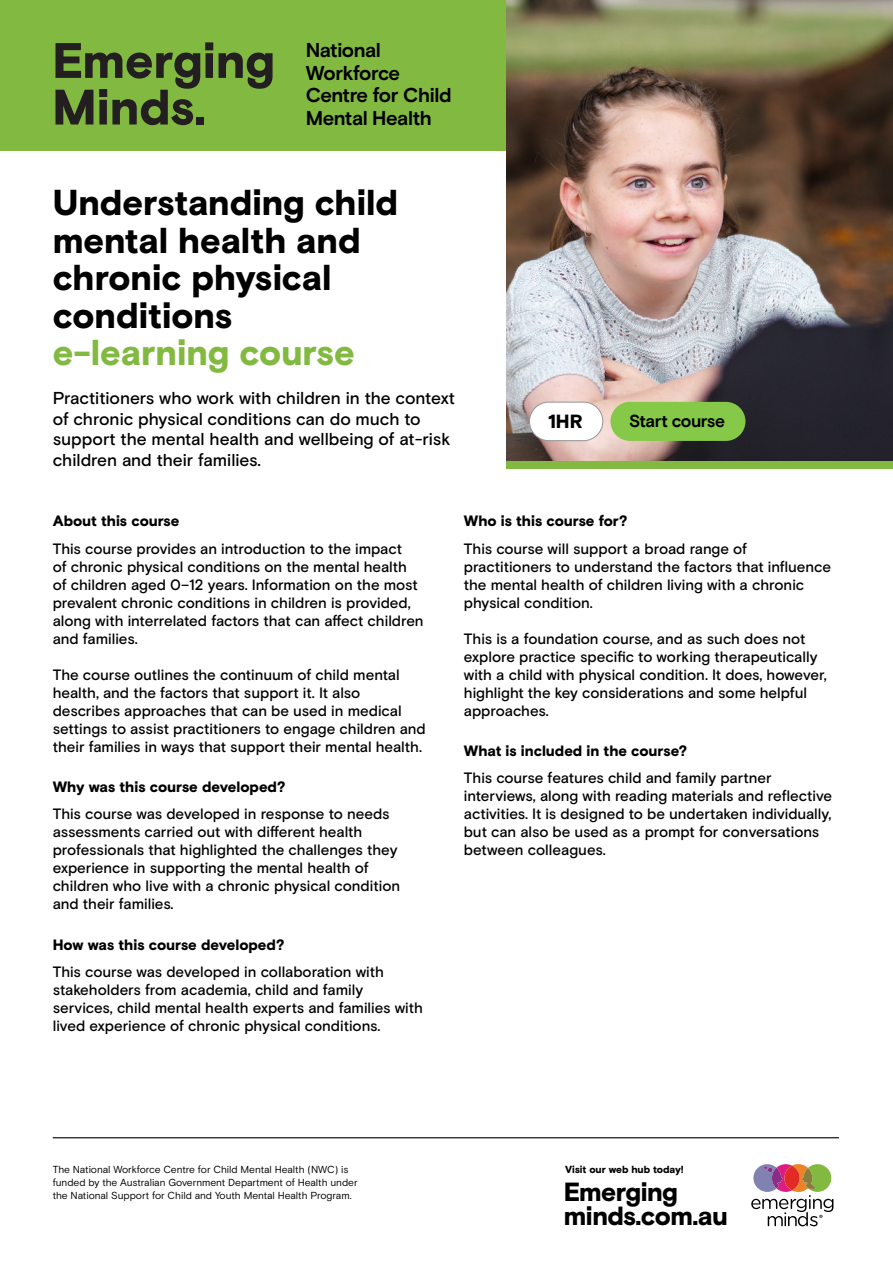
<style>
.page{position:relative;width:893px;height:1263px;background:#fff}
.page>*{position:absolute;margin:0;border:0;box-sizing:border-box;transform-origin:0 0}
.t1{font:900 36px/37.5px "Basis Grotesque Pro";letter-spacing:-.005em;color:#000}
.t2{font:900 36px "Basis Grotesque Pro";letter-spacing:-.005em;color:#82b941}
.t3{font:900 26.25px/23.9px "Basis Grotesque Pro";letter-spacing:-.025em;color:#000}
.t4{font:700 20.1px/22.5px "Basis Grotesque Pro";letter-spacing:-.025em;color:#000}
.t5{font:900 19.05px "Basis Grotesque Pro";color:#000}
.t6{font:500 17.25px/20.7px "Basis Grotesque Pro";letter-spacing:-.005em;color:#000}
.t7{font:700 17.25px "Basis Grotesque Pro";letter-spacing:-.025em;color:#000}
.t8{font:500 15px/18px "Basis Grotesque Pro";letter-spacing:-.005em;color:#000}
.t9{font:900 15px "Basis Grotesque Pro";letter-spacing:-.005em;color:#000}
.t10{font:900 10.35px "Basis Grotesque Pro";letter-spacing:-.005em;color:#000}
.t11{font:10.2px/13.2px "Basis Grotesque Pro";letter-spacing:-.005em;color:#000}
</style>
<div class="page">
<div style="left:0;top:0;width:893px;height:151px;background:#82b941"></div>
<svg style="left:219px;top:53px;width:54px;height:36px"></svg>
<svg style="left:55px;top:42px;width:158px;height:83px"></svg>
<div style="left:196px;top:117px;width:8px;height:7px;background:#231f20"></div>
<svg style="left:751px;top:1164px;width:82px;height:62px"></svg>
<hr style="left:53px;top:1137px;width:786px;height:1px;background:#000">
<img style="left:507px;top:0;width:386px;height:461px">
<div style="left:529px;top:402px;width:74px;height:39px;background:#fff;border-radius:19px"></div>
<div style="left:529px;top:402px;width:74px;height:39px;border:1px solid #939598;border-radius:19px"></div>
<div style="left:610px;top:402px;width:135px;height:39px;background:#86c948;border-radius:20px"></div>
<div style="left:507px;top:461px;width:386px;height:8px;background:#82b941"></div>
<h3 class="t4" style="left:306px;top:40px;width:147px">National<br>Workforce<br>Centre for Child<br>Mental Health</h3>
<h1 class="t1" style="left:53px;top:186px;width:347px">Understanding child mental health and chronic physical conditions</h1>
<h1 class="t2" style="left:53px;top:331px;width:304px">e-learning course</h1>
<p class="t6" style="left:53px;top:388px;width:404px">Practitioners who work with children in the context of chronic physical conditions can do much to support the mental health and wellbeing of at-risk children and their families.</p>
<p class="t5" style="left:548px;top:410px;width:36px">1HR</p>
<p class="t7" style="left:629px;top:411px;width:98px">Start course</p>
<p class="t9" style="left:53px;top:512px;width:128px">About this course</p>
<p class="t8" style="left:53px;top:540px;width:372px">This course provides an introduction to the impact<br>of chronic physical conditions on the mental health of children aged 0–12 years. Information on the most prevalent chronic conditions in children is provided, along with interrelated factors that can affect children and families.</p>
<p class="t8" style="left:53px;top:666px;width:375px">The course outlines the continuum of child mental health, and the factors that support it. It also describes approaches that can be used in medical settings to assist practitioners to engage children and their families in ways that support their mental health.</p>
<p class="t9" style="left:53px;top:778px;width:234px">Why was this course developed?</p>
<p class="t8" style="left:53px;top:806px;width:349px">This course was developed in response to needs assessments carried out with different health professionals that highlighted the challenges they experience in supporting the mental health of children who live with a chronic physical condition and their families.</p>
<p class="t9" style="left:53px;top:935px;width:233px">How was this course developed?</p>
<p class="t8" style="left:53px;top:963px;width:372px">This course was developed in collaboration with stakeholders from academia, child and family services, child mental health experts and families with lived experience of chronic physical conditions.</p>
<p class="t9" style="left:464px;top:512px;width:165px">Who is this course for?</p>
<p class="t8" style="left:464px;top:540px;width:369px">This course will support a broad range of practitioners to understand the factors that influence the mental health of children living with a chronic physical condition.</p>
<p class="t8" style="left:464px;top:630px;width:364px">This is a foundation course, and as such does not explore practice specific to working therapeutically with a child with physical condition. It does, however, highlight the key considerations and some helpful approaches.</p>
<p class="t9" style="left:464px;top:742px;width:225px">What is included in the course?</p>
<p class="t8" style="left:464px;top:770px;width:370px">This course features child and family partner interviews, along with reading materials and reflective activities. It is designed to be undertaken individually, but can also be used as a prompt for conversations between colleagues.</p>
<p class="t11" style="left:53px;top:1163px;width:306px">The National Workforce Centre for Child Mental Health (NWC) is funded by the Australian Government Department of Health under the National Support for Child and Youth Mental Health Program.</p>
<p class="t10" style="left:565px;top:1163px;width:120px">Visit our web hub today!</p>
<h2 class="t3" style="left:564px;top:1181px;width:166px">Emerging minds.com.au</h2>
</div>
